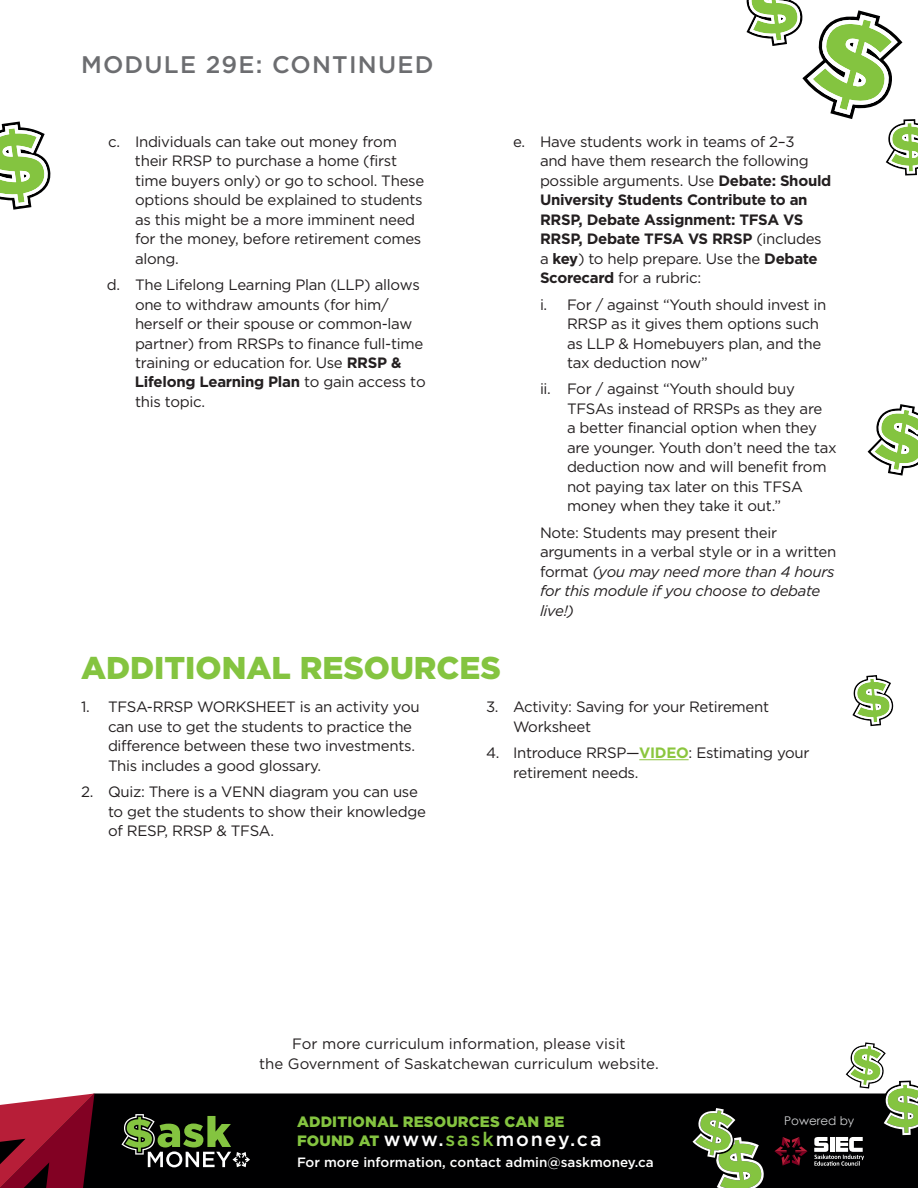
<style>
.page{position:relative;width:918px;height:1188px;background:#fff}
.page>*{position:absolute;margin:0;border:0;box-sizing:border-box;transform-origin:0 0}
.t1{font:900 31.5px "Gotham";color:#84c440}
.t2{font:500 24px "Gotham";letter-spacing:.05em;color:#6c6d70}
.t3{font:500 19.5px "Gotham";letter-spacing:.1em;color:#fff}
.t4{font:15px/19.5px "Gotham";letter-spacing:-.02em;color:#231f20}
.t5{font:15px/19.5px "Gotham";color:#231f20;text-align:center}
.t6{font:900 15px "Gotham";letter-spacing:.01em;color:#84c440}
.t7{font:500 13.5px "Gotham";color:#fff}
.t8{font:12px "Century Gothic";color:#d1d2d4}
.s1{font-weight:700}
.s2{font-style:italic}
.s3{font-weight:700;color:#8bc63e}
.s4{font-weight:900;font-size:15px;color:#84c440}
.s5{color:#84c440}
</style>
<div class="page">
<div style="left:94px;top:1094px;width:824px;height:94px;background:#000001"></div>
<svg style="left:0;top:1094px;width:94px;height:94px;background:#8f1b34"></svg>
<svg style="left:774px;top:1137px;width:33px;height:29px"></svg>
<svg style="left:690px;top:1106px;width:77px;height:82px;background:#4e613a"></svg>
<svg style="left:814px;top:1042px;width:104px;height:124px"></svg>
<svg style="left:746px;top:0;width:172px;height:175px"></svg>
<svg style="left:0;top:122px;width:51px;height:88px"></svg>
<svg style="left:868px;top:404px;width:50px;height:72px"></svg>
<svg style="left:852px;top:675px;width:42px;height:51px"></svg>
<svg style="left:122px;top:1114px;width:128px;height:53px;background:#3e4e2e"></svg>
<hr style="left:639px;top:759px;width:50px;height:1px;background:#8bc63e">
<h2 class="t2" style="left:81px;top:49px;width:354px">MODULE 29E: CONTINUED</h2>
<p class="t4" style="left:135px;top:132px;width:291px;text-indent:-27px">c. Individuals can take out money from their RRSP to purchase a home (first time buyers only) or go to school. These options should be explained to students as this might be a more imminent need for the money, before retirement comes along.</p>
<p class="t4" style="left:135px;top:275px;width:292px;text-indent:-28px">d. The Lifelong Learning Plan (LLP) allows one to withdraw amounts (for him/ herself or their spouse or common-law partner) from RRSPs to finance full-time training or education for. Use <span class="s1">RRSP &amp; Lifelong Learning Plan</span> to gain access to this topic.</p>
<p class="t4" style="left:540px;top:132px;width:293px;text-indent:-27px">e. Have students work in teams of 2–3<br>and have them research the following possible arguments. Use <span class="s1">Debate: Should University Students Contribute to an RRSP, Debate Assignment: TFSA VS RRSP, Debate TFSA VS RRSP</span> (includes a <span class="s1">key</span>) to help prepare. Use the <span class="s1">Debate Scorecard</span> for a rubric:</p>
<p class="t4" style="left:567px;top:294px;width:261px;text-indent:-27px">i. For / against “Youth should invest in<br>RRSP as it gives them options such as LLP &amp; Homebuyers plan, and the tax deduction now”</p>
<p class="t4" style="left:567px;top:379px;width:271px;text-indent:-27px">ii. For / against “Youth should buy TFSAs instead of RRSPs as they are<br>a better financial option when they are younger. Youth don’t need the tax deduction now and will benefit from not paying tax later on this TFSA money when they take it out.”</p>
<p class="t4" style="left:540px;top:522px;width:298px">Note: Students may present their arguments in a verbal style or in a written format <span class="s2">(you may need more than 4 hours for this module if you choose to debate live!)</span></p>
<h1 class="t1" style="left:81px;top:647px;width:422px">ADDITIONAL RESOURCES</h1>
<p class="t4" style="left:108px;top:697px;width:313px;text-indent:-27px">1. TFSA-RRSP WORKSHEET is an activity you can use to get the students to practice the difference between these two investments.<br>This includes a good glossary.</p>
<p class="t4" style="left:108px;top:782px;width:320px;text-indent:-27px">2. Quiz: There is a VENN diagram you can use to get the students to show their knowledge of RESP, RRSP &amp; TFSA.</p>
<p class="t4" style="left:513px;top:697px;width:258px;text-indent:-27px">3. Activity: Saving for your Retirement<br>Worksheet</p>
<p class="t4" style="left:513px;top:743px;width:298px;text-indent:-27px">4. Introduce RRSP—<span class="s3">VIDEO</span>: Estimating your retirement needs.</p>
<p class="t5" style="left:259px;top:1034px;width:401px">For more curriculum information, please visit<br>the Government of Saskatchewan curriculum website.</p>
<p class="t6" style="left:297px;top:1111px;width:269px">ADDITIONAL RESOURCES CAN BE</p>
<p class="t8" style="left:784px;top:1112px;width:72px">Powered by</p>
<h3 class="t3" style="left:297px;top:1127px;width:306px"><span class="s4">FOUND AT</span> www.<span class="s5">sask</span>money.ca</h3>
<p class="t7" style="left:297px;top:1153px;width:358px">For more information, contact admin@saskmoney.ca</p>
</div>
